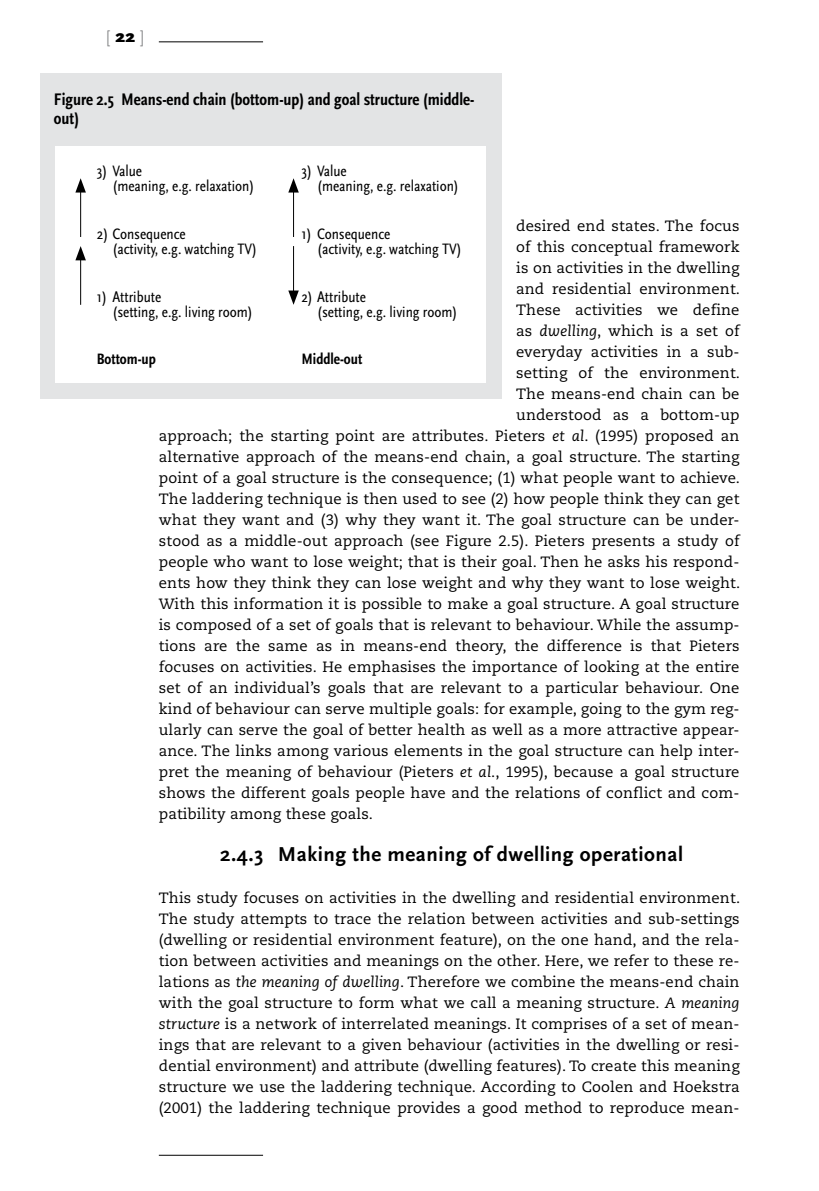
<style>
.page{position:relative;width:819px;height:1191px;background:#fff}
.page>*{position:absolute;margin:0;border:0;box-sizing:border-box;transform-origin:0 0}
.t1{font:700 21px "Scala Sans";letter-spacing:.025em;color:#000}
.t2{font:17.5px/19.2px "Scala Sans Bold Con";color:#000}
.t3{font:300 17.5px "Scala Sans";color:#707173}
.t4{font:15.75px/15.8px "Scala Sans Regular Con";color:#000}
.t5{font:15.75px "Scala Sans Bold Con";color:#000}
.t6{font:14.88px/21px "Caecilia";letter-spacing:.01em;color:#000;text-align:justify}
.s1{font-weight:900;color:#000}
.s2{font-style:italic}
</style>
<div class="page">
<hr style="left:159px;top:1155px;width:104px;height:1px;background:#000">
<hr style="left:159px;top:42px;width:104px;height:1px;background:#000">
<div style="left:40px;top:73px;width:461px;height:326px;background:#e3e4e5"></div>
<div style="left:55px;top:147px;width:430px;height:236px;background:#fff"></div>
<hr style="left:293px;top:246px;width:1px;height:48px;background:#000">
<svg style="left:288px;top:290px;width:11px;height:15px"></svg>
<hr style="left:293px;top:189px;width:1px;height:48px;background:#000">
<svg style="left:288px;top:178px;width:11px;height:14px"></svg>
<hr style="left:80px;top:257px;width:1px;height:48px;background:#000">
<svg style="left:75px;top:246px;width:11px;height:14px"></svg>
<hr style="left:80px;top:189px;width:1px;height:48px;background:#000">
<svg style="left:75px;top:178px;width:11px;height:14px"></svg>
<p class="t3" style="left:107px;top:27px;width:39px">[ <span class="s1">22</span> ]</p>
<p class="t2" style="left:54px;top:90px;width:422px">Figure 2.5 Means-end chain (bottom-up) and goal structure (middle&shy;out)</p>
<p class="t4" style="left:112px;top:163px;width:143px;text-indent:-16px">3) Value<br>(meaning, e.g. relaxation)</p>
<p class="t4" style="left:112px;top:226px;width:146px;text-indent:-16px">2) Consequence<br>(activity, e.g. watching TV)</p>
<p class="t4" style="left:112px;top:289px;width:142px;text-indent:-16px">1) Attribute<br>(setting, e.g. living room)</p>
<p class="t5" style="left:97px;top:350px;width:61px">Bottom-up</p>
<p class="t5" style="left:301px;top:350px;width:62px">Middle-out</p>
<p class="t4" style="left:317px;top:163px;width:143px;text-indent:-16px">3) Value<br>(meaning, e.g. relaxation)</p>
<p class="t4" style="left:317px;top:226px;width:146px;text-indent:-16px">1) Consequence<br>(activity, e.g. watching TV)</p>
<p class="t4" style="left:317px;top:289px;width:142px;text-indent:-16px">2) Attribute<br>(setting, e.g. living room)</p>
<p class="t6" style="left:516px;top:215px;width:225px">desired end states. The focus</p>
<p class="t6" style="left:516px;top:236px;width:225px">of this conceptual framework</p>
<p class="t6" style="left:516px;top:257px;width:225px">is on activities in the dwelling</p>
<p class="t6" style="left:516px;top:278px;width:225px">and residential environment.</p>
<p class="t6" style="left:516px;top:299px;width:225px">These activities we define</p>
<p class="t6" style="left:516px;top:320px;width:225px">as <span class="s2">dwelling</span>, which is a set of</p>
<p class="t6" style="left:516px;top:341px;width:225px">everyday activities in a sub-</p>
<p class="t6" style="left:516px;top:362px;width:225px">setting of the environment.</p>
<p class="t6" style="left:516px;top:383px;width:225px">The means-end chain can be</p>
<p class="t6" style="left:516px;top:404px;width:225px">understood as a bottom-up</p>
<p class="t6" style="left:159px;top:425px;width:582px">approach; the starting point are attributes. Pieters <span class="s2">et al</span>. (1995) proposed an</p>
<p class="t6" style="left:159px;top:446px;width:582px">alternative approach of the means-end chain, a goal structure. The starting</p>
<p class="t6" style="left:159px;top:467px;width:582px">point of a goal structure is the consequence; (1) what people want to achieve.</p>
<p class="t6" style="left:159px;top:488px;width:582px">The laddering technique is then used to see (2) how people think they can get</p>
<p class="t6" style="left:159px;top:510px;width:582px">what they want and (3) why they want it. The goal structure can be under-</p>
<p class="t6" style="left:159px;top:531px;width:582px">stood as a middle-out approach (see Figure 2.5). Pieters presents a study of</p>
<p class="t6" style="left:159px;top:552px;width:582px">people who want to lose weight; that is their goal. Then he asks his respond-</p>
<p class="t6" style="left:159px;top:573px;width:582px">ents how they think they can lose weight and why they want to lose weight.</p>
<p class="t6" style="left:159px;top:594px;width:582px">With this information it is possible to make a goal structure. A goal structure</p>
<p class="t6" style="left:159px;top:615px;width:582px">is composed of a set of goals that is relevant to behaviour. While the assump-</p>
<p class="t6" style="left:159px;top:636px;width:582px">tions are the same as in means-end theory, the difference is that Pieters</p>
<p class="t6" style="left:159px;top:657px;width:582px">focuses on activities. He emphasises the importance of looking at the entire</p>
<p class="t6" style="left:159px;top:678px;width:582px">set of an individual’s goals that are relevant to a particular behaviour. One</p>
<p class="t6" style="left:159px;top:699px;width:582px">kind of behaviour can serve multiple goals: for example, going to the gym reg-</p>
<p class="t6" style="left:159px;top:720px;width:582px">ularly can serve the goal of better health as well as a more attractive appear-</p>
<p class="t6" style="left:159px;top:741px;width:582px">ance. The links among various elements in the goal structure can help inter-</p>
<p class="t6" style="left:159px;top:762px;width:582px">pret the meaning of behaviour (Pieters <span class="s2">et al</span>., 1995), because a goal structure</p>
<p class="t6" style="left:159px;top:783px;width:582px">shows the different goals people have and the relations of conflict and com-</p>
<p class="t6" style="left:159px;top:804px;width:216px">patibility among these goals.</p>
<h1 class="t1" style="left:220px;top:843px;width:464px">2.4.3 Making the meaning of dwelling operational</h1>
<p class="t6" style="left:159px;top:887px;width:582px">This study focuses on activities in the dwelling and residential environment.<br>The study attempts to trace the relation between activities and sub-settings (dwelling or residential environment feature), on the one hand, and the rela&shy;tion between activities and meanings on the other. Here, we refer to these re&shy;lations as <span class="s2">the meaning of dwelling</span>. Therefore we combine the means-end chain with the goal structure to form what we call a meaning structure. <span class="s2">A meaning structure</span> is a network of interrelated meanings. It comprises of a set of mean&shy;ings that are relevant to a given behaviour (activities in the dwelling or resi&shy;dential environment) and attribute (dwelling features). To create this meaning structure we use the laddering technique. According to Coolen and Hoekstra (2001) the laddering technique provides a good method to reproduce mean-</p>
</div>
